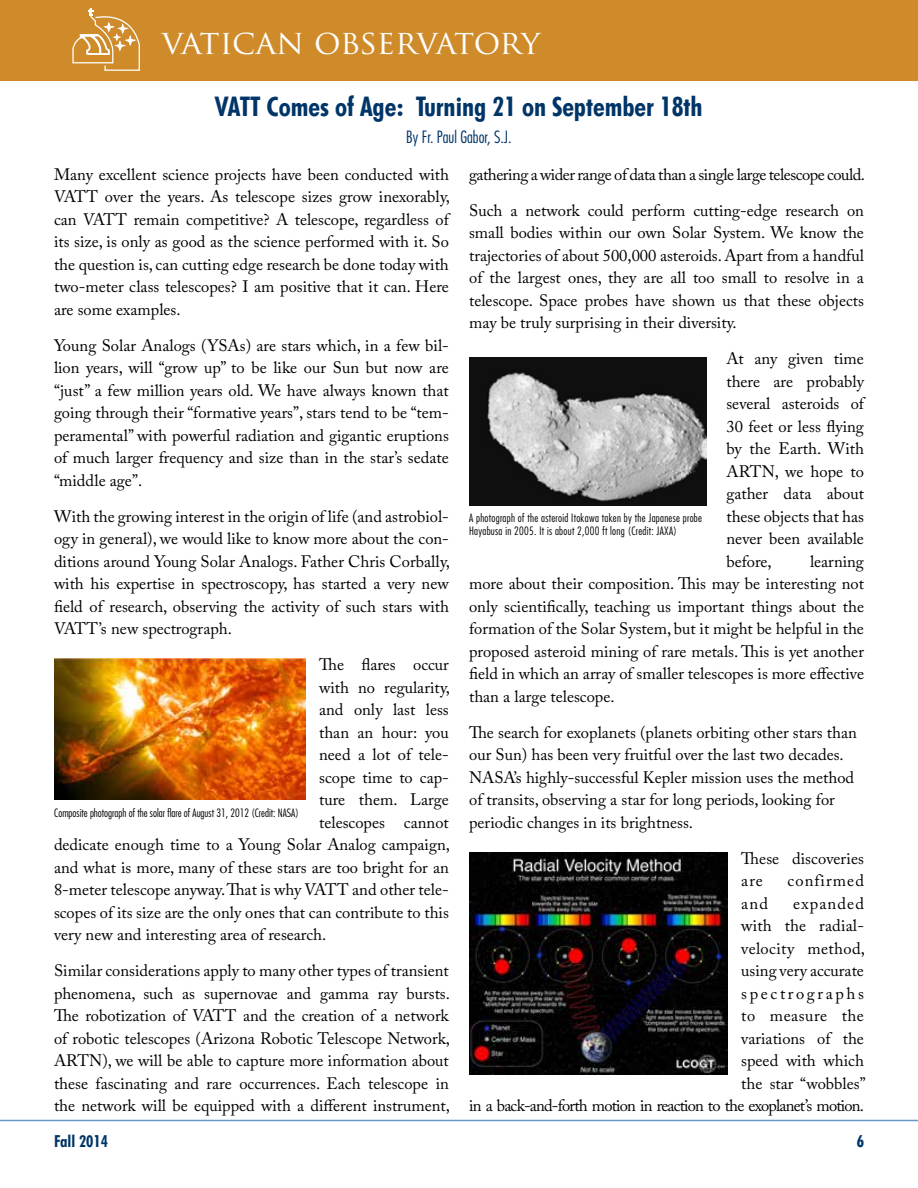
<style>
.page{position:relative;width:918px;height:1188px;background:#fff}
.page>*{position:absolute;margin:0;border:0;box-sizing:border-box;transform-origin:0 0}
.t1{font:33px "Trajan Pro";letter-spacing:-.02em;color:#fff}
.t2{font:700 condensed 27px "Futura TL";color:#003568}
.t3{font:16.5px/22.5px "Adobe Caslon Pro";color:#000;text-align:justify}
.t4{font:16.5px/36px "Adobe Caslon Pro";letter-spacing:-.03em;color:#000}
.t5{font:300 condensed 16.5px "Futura Std";color:#003568}
.t6{font:700 condensed 16.5px "Futura TL";color:#003568}
.t7{font:16.5px "Adobe Caslon Pro";letter-spacing:.065em;color:#000}
.t8{font:300 condensed 11.25px/13.5px "Futura Std";letter-spacing:.025em;color:#000}
.t9{font:300 condensed 11.25px "Futura Std";color:#000}
</style>
<div class="page">
<div style="left:0;top:0;width:918px;height:81px;background:#cf8b2a"></div>
<hr style="left:0;top:1120px;width:918px;height:1px;background:#6799c8">
<svg style="left:72px;top:8px;width:68px;height:63px"></svg>
<img style="left:54px;top:658px;width:252px;height:142px">
<img style="left:469px;top:358px;width:237px;height:148px">
<img style="left:469px;top:853px;width:259px;height:222px">
<h1 class="t1" style="left:162px;top:21px;width:380px">VATICAN OBSERVATORY</h1>
<h2 class="t2" style="left:215px;top:88px;width:489px">VATT Comes of Age: Turning 21 on September 18th</h2>
<p class="t5" style="left:406px;top:127px;width:107px">By Fr. Paul Gabor, S.J.</p>
<p class="t4" style="left:469px;top:156px;width:397px">gathering a wider range of data than a single large telescope could.<br>Such a network could perform cutting-edge research on</p>
<p class="t3" style="left:469px;top:221px;width:396px">small bodies within our own Solar System. We know the trajectories of about 500,000 asteroids. Apart from a handful of the largest ones, they are all too small to resolve in a telescope. Space probes have shown us that these objects may be truly surprising in their diversity.</p>
<p class="t3" style="left:726px;top:347px;width:139px">At any given time there are probably several asteroids of 30 feet or less flying by the Earth. With ARTN, we hope to gather data about these objects that has never been available before,</p>
<p class="t3" style="left:54px;top:163px;width:397px">Many excellent science projects have been conducted with VATT over the years. As telescope sizes grow inexorably, can VATT remain competitive? A telescope, regardless of its size, is only as good as the science performed with it. So the question is, can cutting edge research be done today with two-meter class telescopes? I am positive that it can. Here are some examples.</p>
<p class="t3" style="left:54px;top:334px;width:396px">Young Solar Analogs (YSAs) are stars which, in a few bil&shy;lion years, will “grow up” to be like our Sun but now are “just” a few million years old. We have always known that going through their “formative years”, stars tend to be “tem&shy;peramental” with powerful radiation and gigantic eruptions of much larger frequency and size than in the star’s sedate “middle age”.</p>
<p class="t3" style="left:54px;top:505px;width:398px">With the growing interest in the origin of life (and astrobiol&shy;ogy in general), we would like to know more about the con&shy;ditions around Young Solar Analogs. Father Chris Corbally, with his expertise in spectroscopy, has started a very new field of research, observing the activity of such stars with VATT’s new spectrograph.</p>
<p class="t3" style="left:319px;top:653px;width:131px">The flares occur</p>
<p class="t3" style="left:319px;top:676px;width:132px">with no regularity,</p>
<p class="t3" style="left:319px;top:698px;width:131px">and only last less</p>
<p class="t3" style="left:319px;top:721px;width:131px">than an hour: you</p>
<p class="t3" style="left:319px;top:743px;width:131px">need a lot of tele-</p>
<p class="t3" style="left:319px;top:766px;width:131px">scope time to cap-</p>
<p class="t3" style="left:319px;top:788px;width:131px">ture them. Large</p>
<p class="t3" style="left:319px;top:811px;width:131px">telescopes cannot</p>
<p class="t3" style="left:54px;top:833px;width:398px">dedicate enough time to a Young Solar Analog campaign,</p>
<p class="t3" style="left:54px;top:856px;width:396px">and what is more, many of these stars are too bright for an</p>
<p class="t3" style="left:54px;top:878px;width:396px">8-meter telescope anyway. That is why VATT and other tele-</p>
<p class="t3" style="left:54px;top:901px;width:396px">scopes of its size are the only ones that can contribute to this</p>
<p class="t3" style="left:54px;top:923px;width:274px">very new and interesting area of research.</p>
<p class="t3" style="left:54px;top:959px;width:398px">Similar considerations apply to many other types of transient phenomena, such as supernovae and gamma ray bursts.<br>The robotization of VATT and the creation of a network of robotic telescopes (Arizona Robotic Telescope Network, ARTN), we will be able to capture more information about these fascinating and rare occurrences. Each telescope in the network will be equipped with a different instrument,</p>
<p class="t8" style="left:469px;top:511px;width:234px">A photograph of the asteroid Itokawa taken by the Japanese probe<br>Hayabusa in 2005. It is about 2,000 ft long (Credit: JAXA)</p>
<p class="t3" style="left:469px;top:550px;width:396px;text-indent:341px">learning more about their composition. This may be interesting not only scientifically, teaching us important things about the formation of the Solar System, but it might be helpful in the proposed asteroid mining of rare metals. This is yet another field in which an array of smaller telescopes is more effective than a large telescope.</p>
<p class="t3" style="left:469px;top:721px;width:389px;text-align:left">The search for exoplanets (planets orbiting other stars than our Sun) has been very fruitful over the last two decades.<br>NASA’s highly-successful Kepler mission uses the method of transits, observing a star for long periods, looking for periodic changes in its brightness.</p>
<p class="t3" style="left:741px;top:847px;width:124px">These discoveries are</p>
<p class="t9" style="left:54px;top:806px;width:246px">Composite photograph of the solar flare of August 31, 2012 (Credit: NASA)</p>
<p class="t7" style="left:788px;top:871px;width:78px">confirmed</p>
<p class="t3" style="left:469px;top:892px;width:398px;text-align:right">expanded<br>with the radial-<br>velocity method,<br>using very accurate<br>spectrographs<br>to measure the<br>variations of the<br>speed with which<br>the star “wobbles”<br>in a back-and-forth motion in reaction to the exoplanet’s motion.</p>
<p class="t3" style="left:741px;top:892px;width:28px">and</p>
<p class="t6" style="left:54px;top:1130px;width:56px">Fall 2014</p>
<p class="t6" style="left:857px;top:1130px;width:9px">6</p>
</div>
